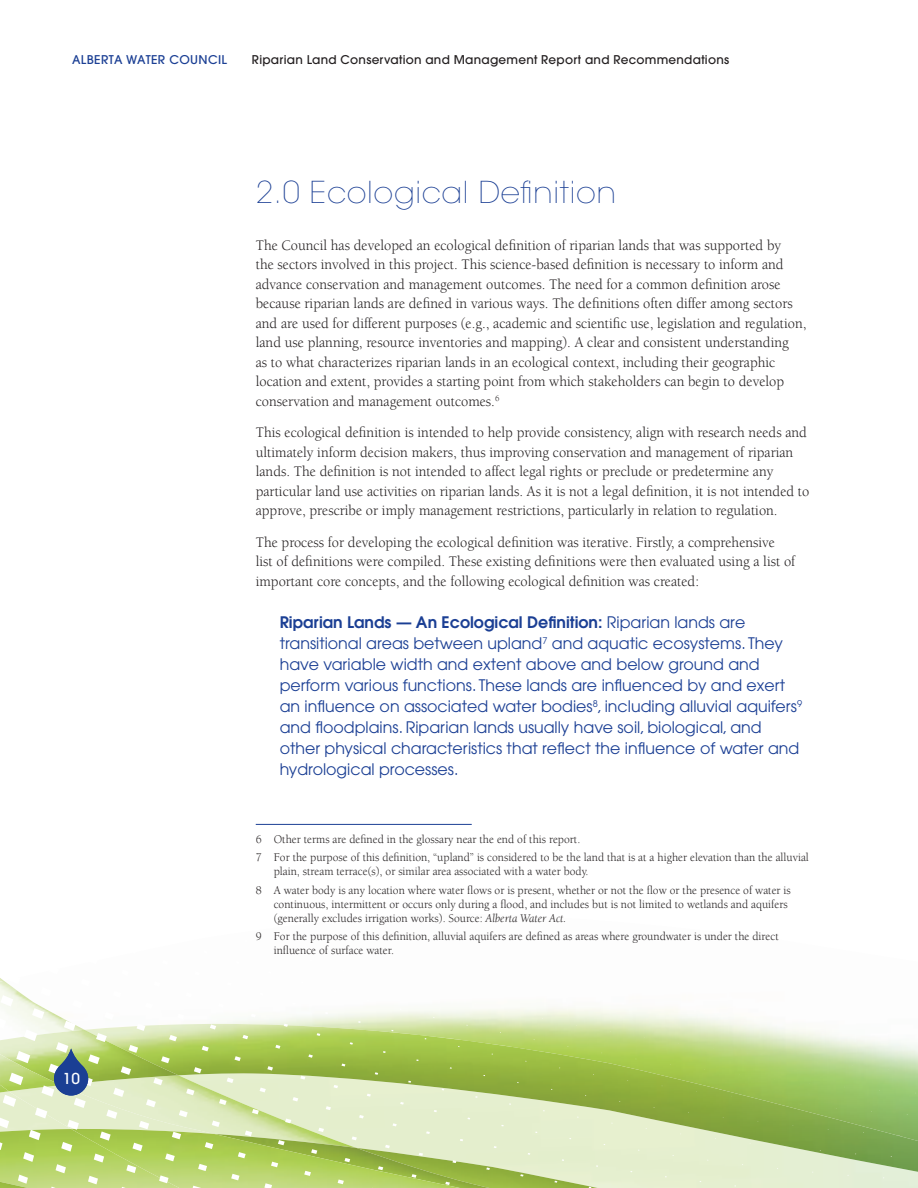
<style>
.page{position:relative;width:918px;height:1188px;background:#fff}
.page>*{position:absolute;margin:0;border:0;box-sizing:border-box;transform-origin:0 0}
.t1{font:200 30px "Avant Garde";letter-spacing:.02em;color:#1b3f94}
.t2{font:15.9px/21px "Avant Garde";color:#1b3f94}
.t3{font:15px/19.5px "Berkeley";color:#231f20;scale:.96 1}
.t4{font:500 15px "Avant Garde";color:#fff}
.t5{font:12px/18.5px "Berkeley";color:#231f20;scale:.96 1}
.t6{font:500 12px "Avant Garde";letter-spacing:.02em;color:#231f20}
.t7{font:500 12px "Avant Garde";letter-spacing:.03em;color:#1b3f94}
.s1{font-weight:600}
.s2{font-style:italic}
</style>
<div class="page">
<img style="left:511px;top:1024px;width:407px;height:105px">
<img style="left:511px;top:1129px;width:407px;height:59px">
<svg style="left:520px;top:1174px;width:4px;height:3px"></svg>
<hr style="left:256px;top:824px;width:216px;height:1px;background:#1b3f94">
<svg style="left:0;top:978px;width:511px;height:210px"></svg>
<p class="t7" style="left:72px;top:52px;width:157px">ALBERTA WATER COUNCIL</p>
<p class="t6" style="left:252px;top:52px;width:479px">Riparian Land Conservation and Management Report and Recommendations</p>
<h1 class="t1" style="left:256px;top:175px;width:362px">2.0 Ecological Definition</h1>
<p class="t3" style="left:256px;top:236px;width:575px">The Council has developed an ecological definition of riparian lands that was supported by<br>the sectors involved in this project. This science-based definition is necessary to inform and advance conservation and management outcomes. The need for a common definition arose because riparian lands are defined in various ways. The definitions often differ among sectors and are used for different purposes (e.g., academic and scientific use, legislation and regulation, land use planning, resource inventories and mapping). A clear and consistent understanding<br>as to what characterizes riparian lands in an ecological context, including their geographic location and extent, provides a starting point from which stakeholders can begin to develop conservation and management outcomes.<sup>6</sup></p>
<p class="t3" style="left:256px;top:423px;width:578px">This ecological definition is intended to help provide consistency, align with research needs and ultimately inform decision makers, thus improving conservation and management of riparian lands. The definition is not intended to affect legal rights or preclude or predetermine any particular land use activities on riparian lands. As it is not a legal definition, it is not intended to approve, prescribe or imply management restrictions, particularly in relation to regulation.</p>
<p class="t3" style="left:256px;top:533px;width:564px">The process for developing the ecological definition was iterative. Firstly, a comprehensive list of definitions were compiled. These existing definitions were then evaluated using a list of important core concepts, and the following ecological definition was created:</p>
<p class="t2" style="left:280px;top:611px;width:524px"><span class="s1">Riparian Lands — An Ecological Definition:</span> Riparian lands are transitional areas between upland<sup>7</sup> and aquatic ecosystems. They have variable width and extent above and below ground and perform various functions. These lands are influenced by and exert an influence on associated water bodies<sup>8</sup>, including alluvial aquifers<sup>9 </sup>and floodplains. Riparian lands usually have soil, biological, and other physical characteristics that reflect the influence of water and hydrological processes.</p>
<p class="t4" style="left:63px;top:1069px;width:19px">10</p>
<p class="t5" style="left:256px;top:830px;width:578px">6 Other terms are defined in the glossary near the end of this report.<br>7 For the purpose of this definition, “upland” is considered to be the land that is at a higher elevation than the alluvial</p>
<p class="t5" style="left:256px;top:863px;width:559px;text-indent:18px">plain, stream terrace(s), or similar area associated with a water body.<br>8 A water body is any location where water flows or is present, whether or not the flow or the presence of water is</p>
<p class="t5" style="left:274px;top:897px;width:537px;line-height:14px">continuous, intermittent or occurs only during a flood, and includes but is not limited to wetlands and aquifers (generally excludes irrigation works). Source: <span class="s2">Alberta Water Act.</span></p>
<p class="t5" style="left:274px;top:930px;width:528px;line-height:14px;text-indent:-18px">9 For the purpose of this definition, alluvial aquifers are defined as areas where groundwater is under the direct influence of surface water.</p>
</div>
